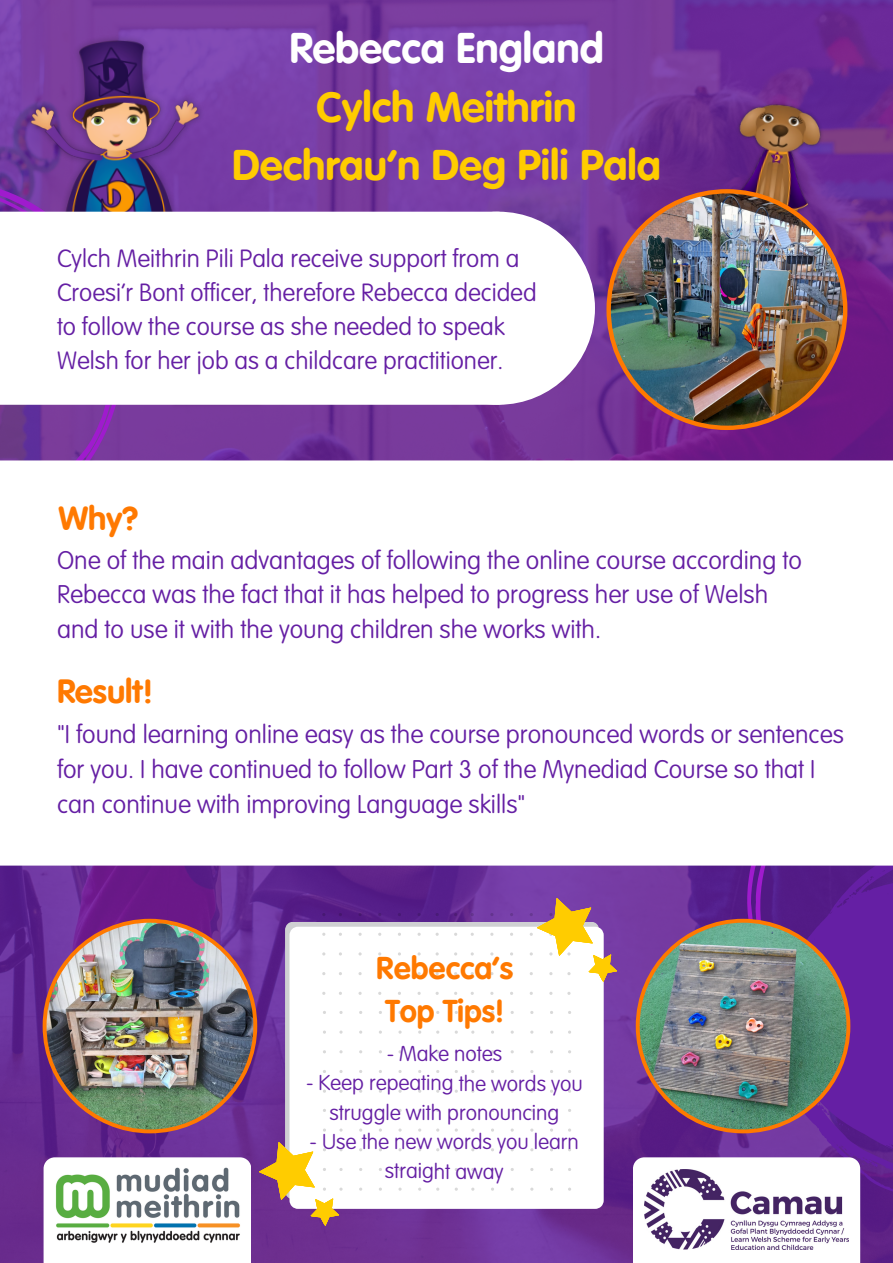
<style>
.page{position:relative;width:893px;height:1263px;background:#fff}
.page>*{position:absolute;margin:0;border:0;box-sizing:border-box;transform-origin:0 0}
.t1{font:700 41.92px/58.3px "VAGS";color:#fc0;text-align:center}
.t2{font:700 41.92px "VAGS";color:#fff}
.t3{font:700 32.92px "VAGS";color:#ff7900}
.t4{font:700 31.12px "VAG Rounded Next";letter-spacing:-.005em;color:#ff7900}
.t5{font:300 25.12px/34.9px "VAG Rounded Next";color:#651fa4}
.t6{font:300 24.53px/34px "VAG Rounded Next";color:#651fa4}
.t7{font:300 21.15px/29.3px "VAG Rounded Next";letter-spacing:-.005em;color:#651fa4;text-align:center}
</style>
<div class="page">
<img style="left:0;top:0;width:893px;height:1263px">
<svg style="left:747px;top:865px;width:29px;height:54px;background:#6a1d9c"></svg>
<svg style="left:776px;top:865px;width:117px;height:344px;background:#61209a"></svg>
<svg style="left:0;top:180px;width:124px;height:280px;background:#75359b"></svg>
<div style="left:0;top:460px;width:893px;height:405px;background:#fff"></div>
<img style="left:8px;top:14px;width:221px;height:198px">
<img style="left:699px;top:48px;width:157px;height:226px">
<div style="left:44px;top:1157px;width:207px;height:106px;background:#fff"></div>
<img style="left:55px;top:1167px;width:185px;height:76px">
<div style="left:402px;top:212px;width:193px;height:193px;background:#fff;border-radius:50%"></div>
<svg style="left:0;top:212px;width:522px;height:193px"></svg>
<div style="left:633px;top:1157px;width:227px;height:106px;background:#fff"></div>
<img style="left:644px;top:1169px;width:204px;height:80px">
<img style="left:606px;top:189px;width:241px;height:241px">
<img style="left:636px;top:919px;width:214px;height:214px">
<img style="left:43px;top:919px;width:214px;height:214px">
<svg style="left:289px;top:927px;width:315px;height:282px"></svg>
<svg style="left:322px;top:913px;width:249px;height:278px"></svg>
<svg style="left:529px;top:887px;width:94px;height:98px"></svg>
<svg style="left:251px;top:1131px;width:94px;height:98px"></svg>
<p class="t2" style="left:289px;top:31px;width:316px">Rebecca England</p>
<p class="t1" style="left:232px;top:81px;width:430px">Cylch Meithrin<br>Dechrau’n Deg Pili Pala</p>
<p class="t6" style="left:57px;top:241px;width:481px">Cylch Meithrin Pili Pala receive support from a Croesi’r Bont officer, therefore Rebecca decided to follow the course as she needed to speak Welsh for her job as a childcare practitioner.</p>
<p class="t3" style="left:58px;top:504px;width:81px">Why?</p>
<p class="t5" style="left:57px;top:542px;width:746px">One of the main advantages of following the online course according to<br>Rebecca was the fact that it has helped to progress her use of Welsh and to use it with the young children she works with.</p>
<p class="t3" style="left:57px;top:677px;width:98px">Result!</p>
<p class="t5" style="left:57px;top:716px;width:788px">"I found learning online easy as the course pronounced words or sentences for you. I have continued to follow Part 3 of the Mynediad Course so that I can continue with improving Language skills"</p>
<p class="t4" style="left:376px;top:946px;width:138px">Rebecca’s</p>
<p class="t4" style="left:385px;top:989px;width:120px">Top Tips!</p>
<p class="t7" style="left:387px;top:1039px;width:117px">- Make notes</p>
<p class="t7" style="left:306px;top:1068px;width:278px">- Keep repeating the words you struggle with pronouncing</p>
<p class="t7" style="left:310px;top:1127px;width:271px">- Use the new words you learn straight away</p>
</div>
